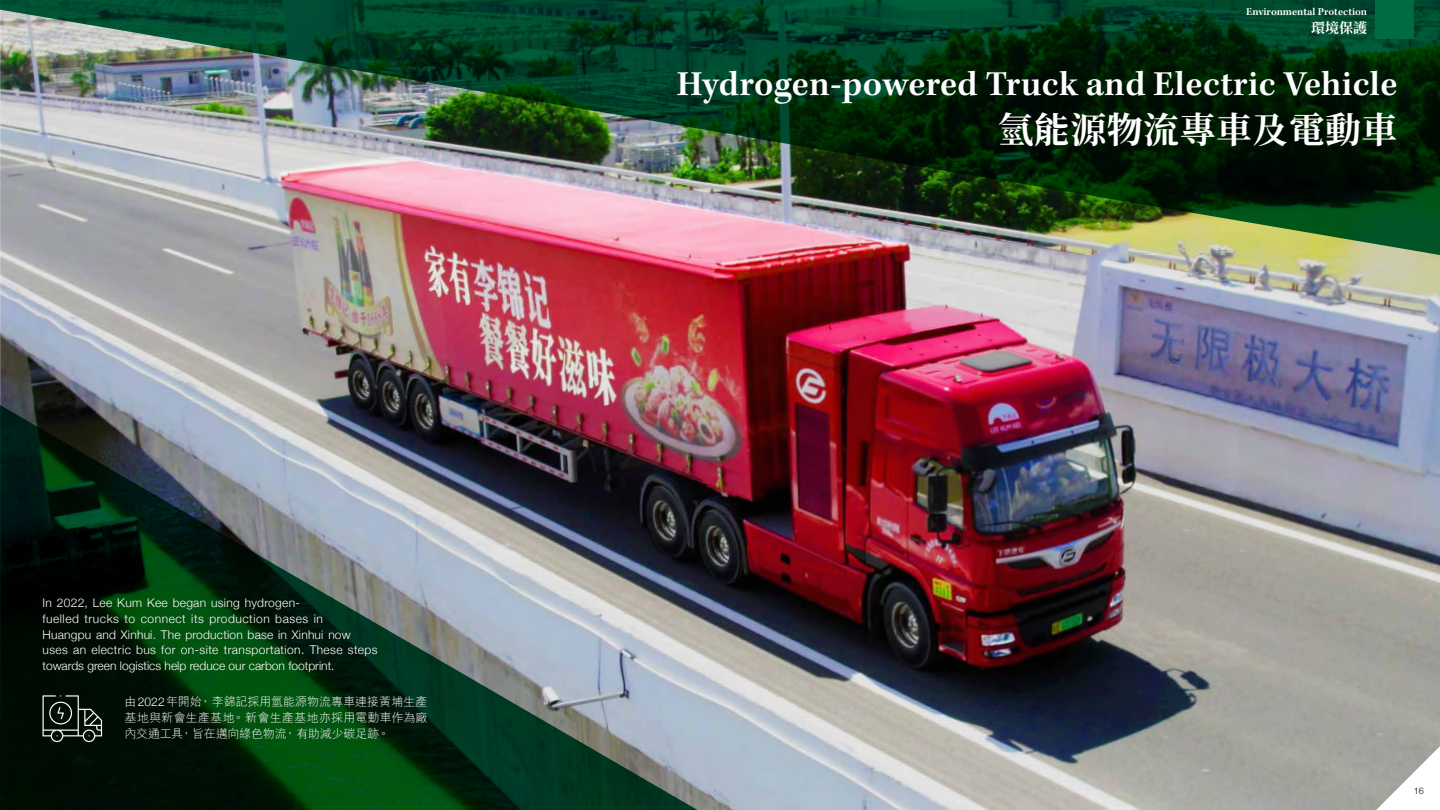
<style>
.page{position:relative;width:1440px;height:810px;background:#fff}
.page>*{position:absolute;margin:0;border:0;box-sizing:border-box;transform-origin:0 0}
.t1{font:600 36px "Kepler Std";letter-spacing:.01em;color:#fff}
.t2{font:700 36px "Noto Serif CJ Ktc";letter-spacing:.01em;color:#fff}
.t3{font:700 14.02px "Noto Serif CJ Ktc";color:#fff}
.t4{font:300 12px/15.8px "Helvetica Neue";letter-spacing:.02em;color:#fff}
.t5{font:300 12px/15.8px "M Hei HK";color:#fff;text-align:justify}
.t6{font:600 10.8px "Kepler Std";color:#fff}
.t7{font:300 9px "Helvetica Neue";color:#000}
.s1{font-family:"Helvetica Neue"}
</style>
<div class="page">
<img style="left:0;top:255px;width:1440px;height:555px">
<img style="left:0;top:405px;width:698px;height:405px">
<img style="left:0;top:0;width:1440px;height:255px">
<svg style="left:43px;top:695px;width:59px;height:47px;background:#2d372f"></svg>
<div style="left:1375px;top:0;width:39px;height:38px;background:#006a43"></div>
<svg style="left:1376px;top:746px;width:64px;height:64px"></svg>
<p class="t4" style="left:43px;top:594px;width:337px">In 2022, Lee Kum Kee began using hydrogen-<br>fuelled trucks to connect its production bases in<br>Huangpu and Xinhui. The production base in Xinhui now uses an electric bus for on-site transportation. These steps towards green logistics help reduce our carbon footprint.</p>
<p class="t5" style="left:125px;top:694px;width:305px">由<span class="s1">2022</span>年開始，李錦記採用氫能源物流專車連接黃埔生產基地與新會生產基地。新會生產基地亦採用電動車作為廠內交通工具，旨在邁向綠色物流，有助減少碳足跡。</p>
<p class="t6" style="left:1246px;top:6px;width:122px">Environmental Protection</p>
<p class="t3" style="left:1311px;top:20px;width:57px">環境保護</p>
<h1 class="t1" style="left:677px;top:64px;width:722px">Hydrogen-powered Truck and Electric Vehicle</h1>
<h1 class="t2" style="left:998px;top:109px;width:401px">氫能源物流專車及電動車</h1>
<p class="t7" style="left:1414px;top:783px;width:12px">16</p>
</div>
